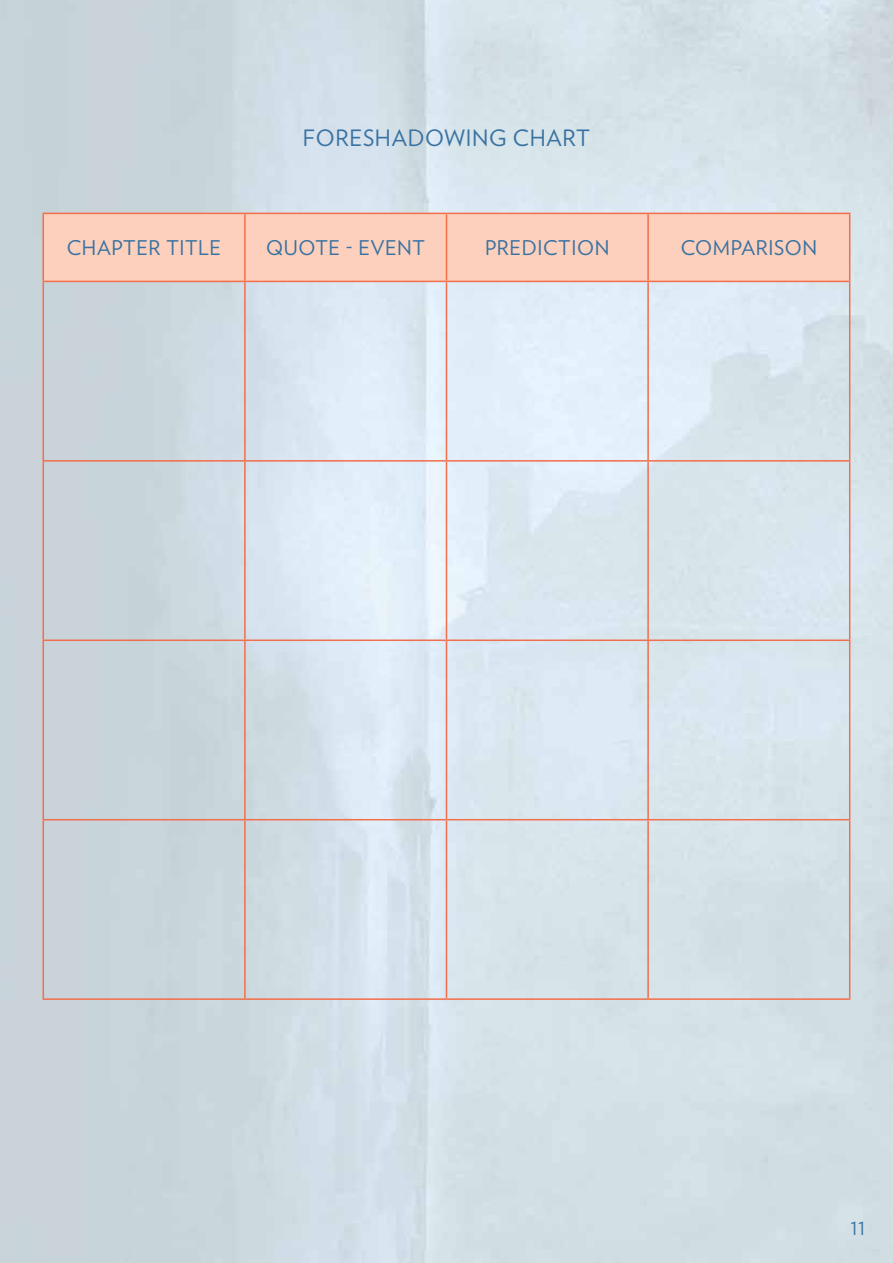
<style>
.page{position:relative;width:893px;height:1263px;background:#fff}
.page>*{position:absolute;margin:0;border:0;box-sizing:border-box;transform-origin:0 0}
.t1{font:22.5px "Verlag";letter-spacing:.03em;color:#3972a2}
.t2{font:20.25px "Verlag";letter-spacing:.03em;color:#3972a2}
.t3{font:18px "Verlag";color:#3972a2}
</style>
<div class="page">
<div style="left:44px;top:214px;width:805px;height:67px;background:#fcd0bc"></div>
<hr style="left:43px;top:213px;width:202px;height:1px;background:#f36e4a">
<hr style="left:43px;top:214px;width:1px;height:67px;background:#f36e4a">
<hr style="left:245px;top:213px;width:201px;height:1px;background:#f36e4a">
<hr style="left:244px;top:214px;width:2px;height:67px;background:#f36e4a">
<hr style="left:446px;top:213px;width:202px;height:1px;background:#f36e4a">
<hr style="left:446px;top:214px;width:1px;height:67px;background:#f36e4a">
<hr style="left:648px;top:213px;width:202px;height:1px;background:#f36e4a">
<hr style="left:647px;top:214px;width:2px;height:67px;background:#f36e4a">
<hr style="left:849px;top:214px;width:1px;height:67px;background:#f36e4a">
<hr style="left:43px;top:281px;width:202px;height:1px;background:#f36e4a">
<hr style="left:43px;top:282px;width:1px;height:178px;background:#f36e4a">
<hr style="left:245px;top:281px;width:201px;height:1px;background:#f36e4a">
<hr style="left:244px;top:282px;width:2px;height:178px;background:#f36e4a">
<hr style="left:446px;top:281px;width:202px;height:1px;background:#f36e4a">
<hr style="left:446px;top:282px;width:1px;height:178px;background:#f36e4a">
<hr style="left:648px;top:281px;width:202px;height:1px;background:#f36e4a">
<hr style="left:647px;top:282px;width:2px;height:178px;background:#f36e4a">
<hr style="left:849px;top:282px;width:1px;height:178px;background:#f36e4a">
<hr style="left:43px;top:460px;width:202px;height:2px;background:#f36e4a">
<hr style="left:43px;top:462px;width:1px;height:177px;background:#f36e4a">
<hr style="left:245px;top:460px;width:201px;height:2px;background:#f36e4a">
<hr style="left:244px;top:462px;width:2px;height:177px;background:#f36e4a">
<hr style="left:446px;top:460px;width:202px;height:2px;background:#f36e4a">
<hr style="left:446px;top:462px;width:1px;height:177px;background:#f36e4a">
<hr style="left:648px;top:460px;width:202px;height:2px;background:#f36e4a">
<hr style="left:647px;top:462px;width:2px;height:177px;background:#f36e4a">
<hr style="left:849px;top:462px;width:1px;height:177px;background:#f36e4a">
<hr style="left:43px;top:639px;width:202px;height:2px;background:#f36e4a">
<hr style="left:43px;top:641px;width:1px;height:178px;background:#f36e4a">
<hr style="left:245px;top:639px;width:201px;height:2px;background:#f36e4a">
<hr style="left:244px;top:641px;width:2px;height:178px;background:#f36e4a">
<hr style="left:446px;top:639px;width:202px;height:2px;background:#f36e4a">
<hr style="left:446px;top:641px;width:1px;height:178px;background:#f36e4a">
<hr style="left:648px;top:639px;width:202px;height:2px;background:#f36e4a">
<hr style="left:647px;top:641px;width:2px;height:178px;background:#f36e4a">
<hr style="left:849px;top:641px;width:1px;height:178px;background:#f36e4a">
<hr style="left:43px;top:819px;width:202px;height:1px;background:#f36e4a">
<hr style="left:43px;top:820px;width:1px;height:178px;background:#f36e4a">
<hr style="left:245px;top:819px;width:201px;height:1px;background:#f36e4a">
<hr style="left:244px;top:820px;width:2px;height:178px;background:#f36e4a">
<hr style="left:446px;top:819px;width:202px;height:1px;background:#f36e4a">
<hr style="left:446px;top:820px;width:1px;height:178px;background:#f36e4a">
<hr style="left:648px;top:819px;width:202px;height:1px;background:#f36e4a">
<hr style="left:647px;top:820px;width:2px;height:178px;background:#f36e4a">
<hr style="left:849px;top:820px;width:1px;height:178px;background:#f36e4a">
<hr style="left:43px;top:998px;width:202px;height:2px;background:#f36e4a">
<hr style="left:245px;top:998px;width:201px;height:2px;background:#f36e4a">
<hr style="left:446px;top:998px;width:202px;height:2px;background:#f36e4a">
<hr style="left:648px;top:998px;width:202px;height:2px;background:#f36e4a">
<p class="t1" style="left:303px;top:121px;width:288px">FORESHADOWING CHART</p>
<p class="t2" style="left:67px;top:233px;width:156px">CHAPTER TITLE</p>
<p class="t2" style="left:266px;top:233px;width:160px">QUOTE - EVENT</p>
<p class="t2" style="left:485px;top:233px;width:126px">PREDICTION</p>
<p class="t2" style="left:681px;top:233px;width:138px">COMPARISON</p>
<p class="t3" style="left:850px;top:1215px;width:17px">11</p>
</div>
